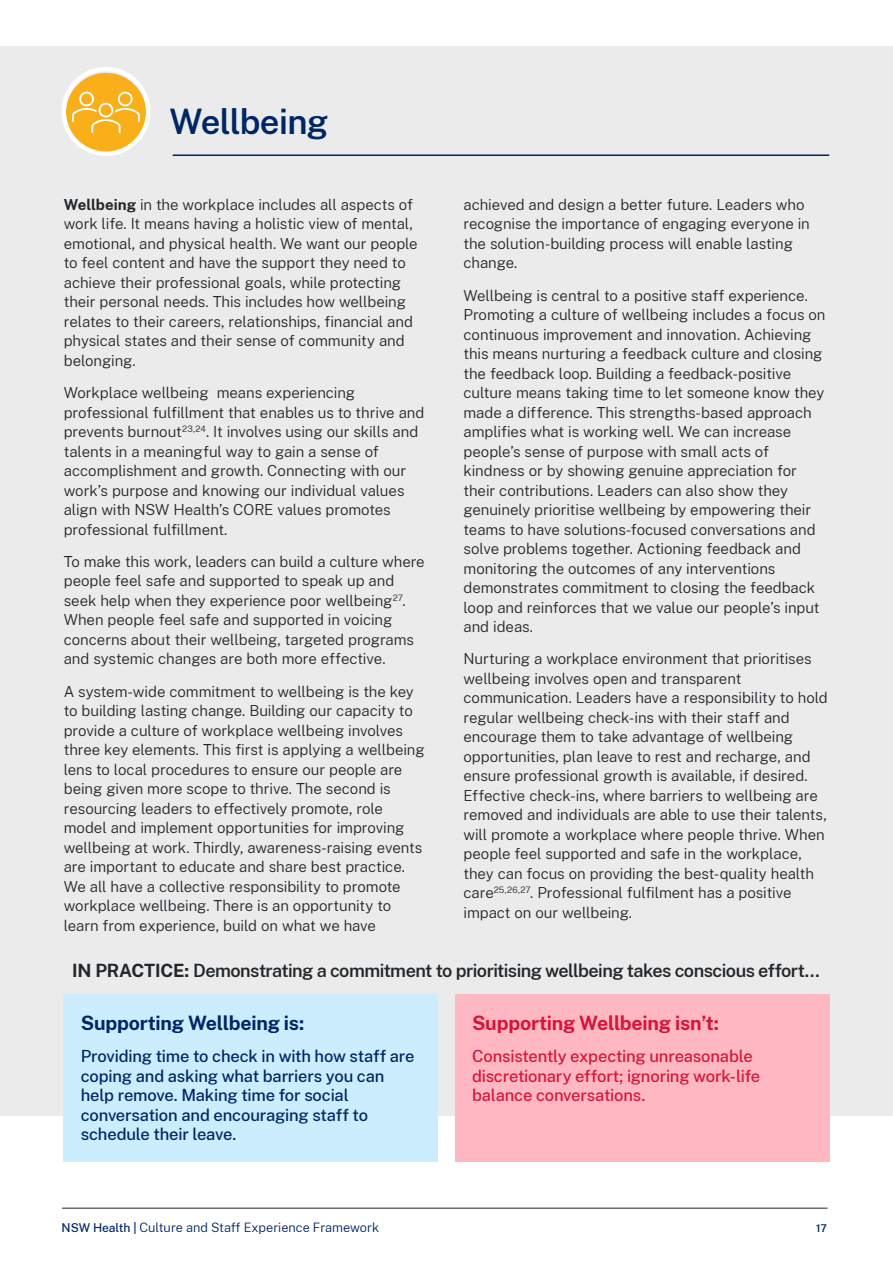
<style>
.page{position:relative;width:893px;height:1263px;background:#fff}
.page>*{position:absolute;margin:0;border:0;box-sizing:border-box;transform-origin:0 0}
.t1{font:600 34.5px "Public Sans";letter-spacing:-.02em;color:#002664}
.t2{font:700 19.5px "Public Sans";letter-spacing:-.01em;color:#d7153a}
.t3{font:700 19.5px "Public Sans";letter-spacing:-.01em;color:#002664}
.t4{font:600 18px "Public Sans";letter-spacing:-.03em;color:#22272b}
.t5{font:500 16.5px/19.5px "Public Sans";letter-spacing:-.01em;color:#002664}
.t6{font:500 16.5px/19.5px "Public Sans";letter-spacing:-.01em;color:#d7153a}
.t7{font:300 15px/19.5px "Public Sans";letter-spacing:-.005em;color:#22272b}
.t8{font:300 12.75px "Public Sans";color:#002664}
.t9{font:600 10.5px "Public Sans";color:#002664}
.s1{font-weight:700}
.s2{font-weight:500;font-size:12px}
.s3{font-weight:600;font-size:12px}
</style>
<div class="page">
<hr style="left:62px;top:1208px;width:765px;height:1px;background:#231f20">
<div style="left:0;top:46px;width:893px;height:1069px;background:#ebebeb"></div>
<div style="left:64px;top:994px;width:374px;height:168px;background:#cbedfd"></div>
<div style="left:455px;top:994px;width:374px;height:168px;background:#ffb8c1"></div>
<hr style="left:173px;top:154px;width:656px;height:2px;background:#002664">
<svg style="left:66px;top:73px;width:80px;height:78px;background:#f7c256"></svg>
<div style="left:62px;top:67px;width:88px;height:89px;border:4px solid #fff;border-radius:50%"></div>
<h1 class="t1" style="left:170px;top:97px;width:160px">Wellbeing</h1>
<p class="t7" style="left:64px;top:194px;width:355px"><span class="s1">Wellbeing</span> in the workplace includes all aspects of work life. It means having a holistic view of mental, emotional, and physical health. We want our people to feel content and have the support they need to achieve their professional goals, while protecting their personal needs. This includes how wellbeing relates to their careers, relationships, financial and physical states and their sense of community and belonging.</p>
<p class="t7" style="left:64px;top:382px;width:362px">Workplace wellbeing means experiencing professional fulfillment that enables us to thrive and prevents burnout<sup>23,24</sup>. It involves using our skills and talents in a meaningful way to gain a sense of accomplishment and growth. Connecting with our work’s purpose and knowing our individual values align with NSW Health’s CORE values promotes professional fulfillment.</p>
<p class="t7" style="left:64px;top:551px;width:362px">To make this work, leaders can build a culture where people feel safe and supported to speak up and seek help when they experience poor wellbeing<sup>27</sup>.<br>When people feel safe and supported in voicing concerns about their wellbeing, targeted programs and systemic changes are both more effective.</p>
<p class="t7" style="left:64px;top:681px;width:362px">A system-wide commitment to wellbeing is the key to building lasting change. Building our capacity to provide a culture of workplace wellbeing involves three key elements. This first is applying a wellbeing lens to local procedures to ensure our people are being given more scope to thrive. The second is resourcing leaders to effectively promote, role model and implement opportunities for improving wellbeing at work. Thirdly, awareness-raising events are important to educate and share best practice.<br>We all have a collective responsibility to promote workplace wellbeing. There is an opportunity to learn from experience, build on what we have</p>
<p class="t7" style="left:463px;top:194px;width:348px">achieved and design a better future. Leaders who recognise the importance of engaging everyone in the solution-building process will enable lasting change.</p>
<p class="t7" style="left:463px;top:285px;width:363px">Wellbeing is central to a positive staff experience.<br>Promoting a culture of wellbeing includes a focus on continuous improvement and innovation. Achieving this means nurturing a feedback culture and closing the feedback loop. Building a feedback-positive culture means taking time to let someone know they made a difference. This strengths-based approach amplifies what is working well. We can increase people’s sense of purpose with small acts of kindness or by showing genuine appreciation for their contributions. Leaders can also show they genuinely prioritise wellbeing by empowering their teams to have solutions-focused conversations and solve problems together. Actioning feedback and monitoring the outcomes of any interventions demonstrates commitment to closing the feedback loop and reinforces that we value our people’s input and ideas.</p>
<p class="t7" style="left:463px;top:648px;width:366px">Nurturing a workplace environment that prioritises wellbeing involves open and transparent communication. Leaders have a responsibility to hold regular wellbeing check-ins with their staff and encourage them to take advantage of wellbeing opportunities, plan leave to rest and recharge, and ensure professional growth is available, if desired.<br>Effective check-ins, where barriers to wellbeing are removed and individuals are able to use their talents, will promote a workplace where people thrive. When people feel supported and safe in the workplace, they can focus on providing the best-quality health care<sup>25,26,27</sup>. Professional fulfilment has a positive impact on our wellbeing.</p>
<p class="t4" style="left:72px;top:957px;width:749px"><span class="s1">IN PRACTICE:</span> Demonstrating a commitment to prioritising wellbeing takes conscious effort…</p>
<h2 class="t3" style="left:81px;top:1008px;width:225px">Supporting Wellbeing is:</h2>
<p class="t5" style="left:81px;top:1045px;width:335px">Providing time to check in with how staff are coping and asking what barriers you can help remove. Making time for social conversation and encouraging staff to schedule their leave.</p>
<h2 class="t2" style="left:472px;top:1008px;width:249px">Supporting Wellbeing isn’t:</h2>
<p class="t6" style="left:472px;top:1045px;width:290px">Consistently expecting unreasonable discretionary effort; ignoring work-life balance conversations.</p>
<p class="t8" style="left:62px;top:1218px;width:319px"><span class="s2">NSW Health</span> <span class="s3">|</span> Culture and Staff Experience Framework</p>
<p class="t9" style="left:816px;top:1220px;width:12px">17</p>
</div>
